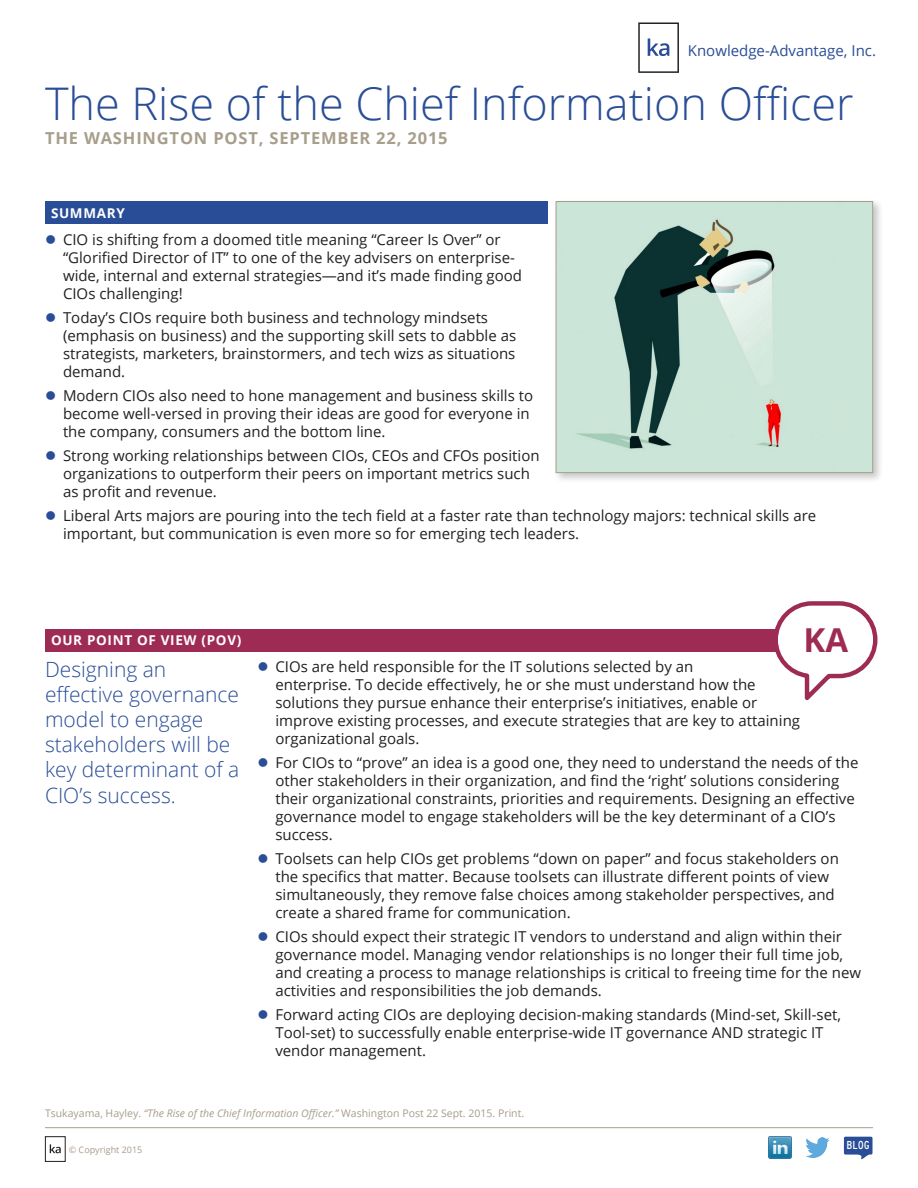
<style>
.page{position:relative;width:918px;height:1188px;background:#fff}
.page>*{position:absolute;margin:0;border:0;box-sizing:border-box;transform-origin:0 0}
.t1{font:300 45px "Open Sans";color:#294d97}
.t2{font:700 33px "Open Sans";color:#9e2b54}
.call_out_POV{font:300 21px/25.2px "Open Sans";color:#294d97}
.t3{font:700 16.5px "Open Sans";letter-spacing:.05em;color:#a79e8b}
.t4{font:15px/18px "Open Sans";color:#231f20}
.t5{font:15px "Open Sans";color:#294d97}
.table_header{font:700 13.5px "Open Sans";letter-spacing:.05em;color:#fff}
.t6{font:12px "Roadgeek 2005 Series C";color:#fff}
.text_body{font:10.5px "Open Sans";color:#a79e8b}
.t7{font:9px "Open Sans";color:#a79e8b}
.s1{font-style:italic}
</style>
<div class="page">
<hr style="left:45px;top:1127px;width:828px;height:1px;background:#a79e8b">
<div style="left:45px;top:1136px;width:21px;height:26px;border:1px solid #231f20"></div>
<svg style="left:50px;top:1144px;width:11px;height:9px"></svg>
<img style="left:769px;top:1136px;width:22px;height:23px">
<img style="left:806px;top:1138px;width:24px;height:19px">
<svg style="left:844px;top:1137px;width:29px;height:22px"></svg>
<div style="left:45px;top:202px;width:502px;height:22px;background:#294d97"></div>
<div style="left:45px;top:629px;width:819px;height:22px;background:#9e2b54"></div>
<div style="left:553px;top:198px;width:330px;height:285px;background:#231f20;opacity:.25"></div>
<img style="left:558px;top:203px;width:313px;height:268px">
<div style="left:556px;top:201px;width:317px;height:272px;border:1px solid #a79e8b"></div>
<svg style="left:771px;top:601px;width:107px;height:99px"></svg>
<svg style="left:638px;top:22px;width:41px;height:51px"></svg>
<p class="t5" style="left:688px;top:40px;width:190px">Knowledge-Advantage, Inc.</p>
<p class="t1" style="left:45px;top:73px;width:810px">The Rise of the Chief Information Officer</p>
<p class="t3" style="left:45px;top:127px;width:404px">THE WASHINGTON POST, SEPTEMBER 22, 2015</p>
<p class="table_header" style="left:51px;top:203px;width:75px">SUMMARY</p>
<p class="t4" style="left:63px;top:230px;width:461px">CIO is shifting from a doomed title meaning “Career Is Over” or “Glorified Director of IT” to one of the key advisers on enterprise&shy;wide, internal and external strategies—and it’s made finding good CIOs challenging!</p>
<p class="t4" style="left:63px;top:308px;width:455px">Today’s CIOs require both business and technology mindsets (emphasis on business) and the supporting skill sets to dabble as strategists, marketers, brainstormers, and tech wizs as situations demand.</p>
<p class="t4" style="left:63px;top:386px;width:472px">Modern CIOs also need to hone management and business skills to become well-versed in proving their ideas are good for everyone in the company, consumers and the bottom line.</p>
<p class="t4" style="left:63px;top:446px;width:478px">Strong working relationships between CIOs, CEOs and CFOs position organizations to outperform their peers on important metrics such as profit and revenue.</p>
<p class="t4" style="left:63px;top:506px;width:755px">Liberal Arts majors are pouring into the tech field at a faster rate than technology majors: technical skills are important, but communication is even more so for emerging tech leaders.</p>
<p class="table_header" style="left:51px;top:631px;width:192px">OUR POINT OF VIEW (POV)</p>
<p class="call_out_POV" style="left:45px;top:656px;width:196px">Designing an effective governance model to engage stakeholders will be key determinant of a<br>CIO’s success.</p>
<p class="t2" style="left:803px;top:617px;width:46px">KA</p>
<p class="t4" style="left:275px;top:657px;width:526px">CIOs are held responsible for the IT solutions selected by an<br>enterprise. To decide effectively, he or she must understand how the solutions they pursue enhance their enterprise’s initiatives, enable or improve existing processes, and execute strategies that are key to attaining organizational goals.</p>
<p class="t4" style="left:275px;top:753px;width:585px">For CIOs to “prove” an idea is a good one, they need to understand the needs of the other stakeholders in their organization, and find the ‘right’ solutions considering their organizational constraints, priorities and requirements. Designing an effective governance model to engage stakeholders will be the key determinant of a CIO’s success.</p>
<p class="t4" style="left:275px;top:849px;width:565px">Toolsets can help CIOs get problems “down on paper” and focus stakeholders on the specifics that matter. Because toolsets can illustrate different points of view simultaneously, they remove false choices among stakeholder perspectives, and create a shared frame for communication.</p>
<p class="t4" style="left:275px;top:927px;width:587px">CIOs should expect their strategic IT vendors to understand and align within their governance model. Managing vendor relationships is no longer their full time job, and creating a process to manage relationships is critical to freeing time for the new activities and responsibilities the job demands.</p>
<p class="t4" style="left:275px;top:1005px;width:567px">Forward acting CIOs are deploying decision-making standards (Mind-set, Skill-set,<br>Tool-set) to successfully enable enterprise-wide IT governance AND strategic IT vendor management.</p>
<p class="text_body" style="left:45px;top:1106px;width:481px">Tsukayama, Hayley. <span class="s1">“The Rise of the Chief Information Officer.”</span> Washington Post 22 Sept. 2015. Print.</p>
<p class="t7" style="left:69px;top:1143px;width:75px">© Copyright 2015</p>
<p class="t6" style="left:847px;top:1138px;width:25px">BLOG</p>
</div>
